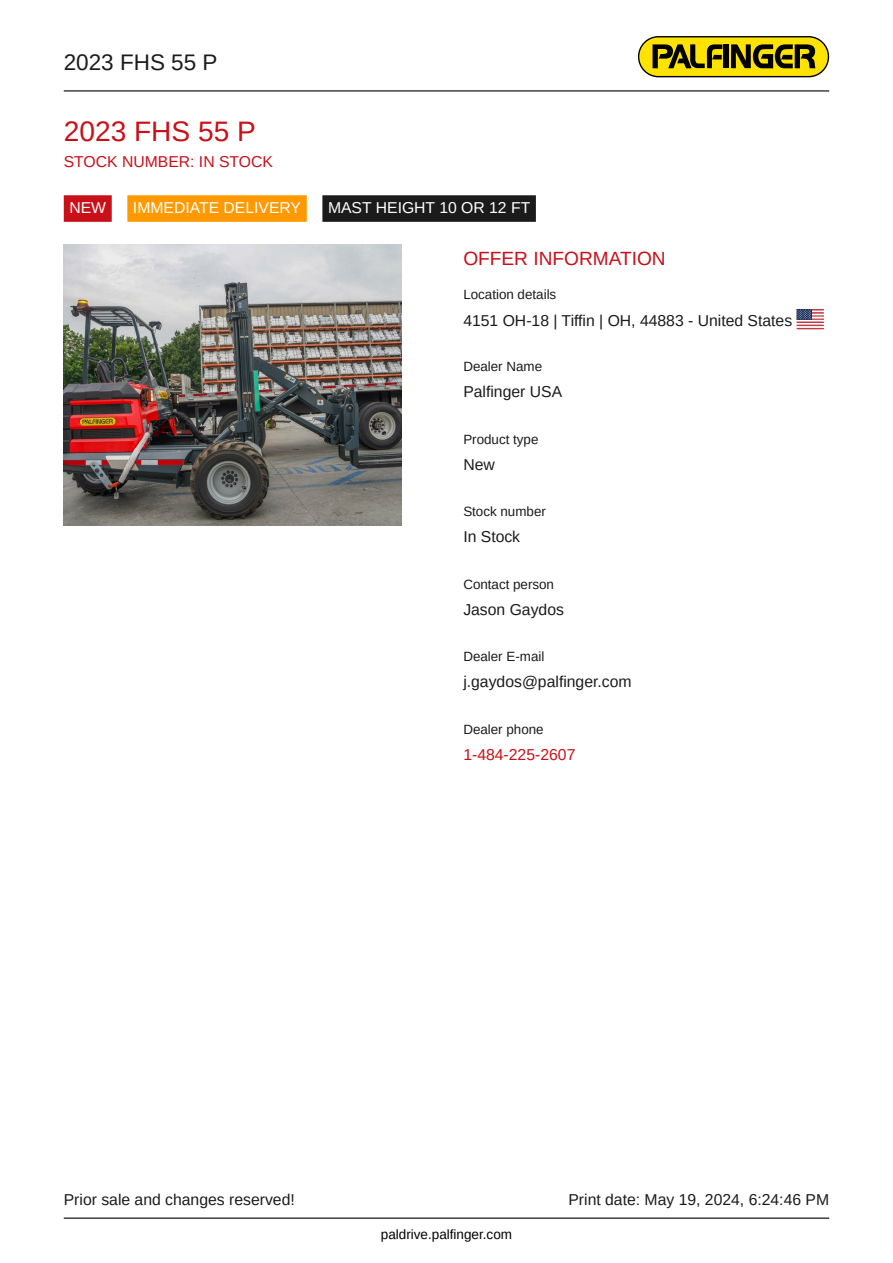
<style>
.page{position:relative;width:893px;height:1263px;background:#fff}
.page>*{position:absolute;margin:0;border:0;box-sizing:border-box;transform-origin:0 0}
.t1{font:28.2px "Arimo";color:#c91019}
.t2{font:22.5px "Arimo";color:#1b1b1b}
.t3{font:19.2px "Arimo";color:#c91019}
.t4{font:15.75px "Arimo";color:#1b1b1b}
.t5{font:15.75px "Arimo";color:#fff}
.t6{font:15.75px "Arimo";color:#c91019}
.t7{font:13.5px "Arimo";color:#000}
.t8{font:13.35px "Arimo";color:#1b1b1b}
</style>
<div class="page">
<hr style="left:64px;top:90px;width:765px;height:1px;background:#000">
<hr style="left:64px;top:1217px;width:765px;height:2px;background:#000">
<svg style="left:638px;top:36px;width:191px;height:41px"></svg>
<div style="left:64px;top:195px;width:48px;height:27px;background:#c91019"></div>
<div style="left:127px;top:195px;width:180px;height:27px;background:#f90"></div>
<div style="left:322px;top:195px;width:214px;height:27px;background:#1b1b1b"></div>
<img style="left:64px;top:245px;width:337px;height:281px">
<svg style="left:797px;top:309px;width:27px;height:20px"></svg>
<h2 class="t2" style="left:64px;top:53px;width:155px">2023 FHS 55 P</h2>
<h1 class="t1" style="left:64px;top:121px;width:194px">2023 FHS 55 P</h1>
<p class="t6" style="left:64px;top:155px;width:211px">STOCK NUMBER: IN STOCK</p>
<p class="t5" style="left:69px;top:201px;width:38px">NEW</p>
<p class="t5" style="left:133px;top:201px;width:170px">IMMEDIATE DELIVERY</p>
<p class="t5" style="left:328px;top:201px;width:204px">MAST HEIGHT 10 OR 12 FT</p>
<p class="t3" style="left:463px;top:251px;width:204px">OFFER INFORMATION</p>
<p class="t8" style="left:463px;top:289px;width:94px">Location details</p>
<p class="t4" style="left:463px;top:315px;width:330px">4151 OH-18 | Tiffin | OH, 44883 - United States</p>
<p class="t8" style="left:463px;top:362px;width:80px">Dealer Name</p>
<p class="t4" style="left:463px;top:386px;width:100px">Palfinger USA</p>
<p class="t8" style="left:463px;top:434px;width:77px">Product type</p>
<p class="t4" style="left:463px;top:458px;width:33px">New</p>
<p class="t8" style="left:463px;top:507px;width:84px">Stock number</p>
<p class="t4" style="left:463px;top:531px;width:58px">In Stock</p>
<p class="t8" style="left:463px;top:579px;width:92px">Contact person</p>
<p class="t4" style="left:463px;top:603px;width:102px">Jason Gaydos</p>
<p class="t8" style="left:463px;top:652px;width:83px">Dealer E-mail</p>
<p class="t4" style="left:463px;top:676px;width:170px">j.gaydos@palfinger.com</p>
<p class="t8" style="left:463px;top:724px;width:82px">Dealer phone</p>
<p class="t6" style="left:463px;top:748px;width:114px">1-484-225-2607</p>
<p class="t4" style="left:64px;top:1194px;width:233px">Prior sale and changes reserved!</p>
<p class="t4" style="left:568px;top:1194px;width:262px">Print date: May 19, 2024, 6:24:46 PM</p>
<p class="t7" style="left:381px;top:1229px;width:133px">paldrive.palfinger.com</p>
</div>
